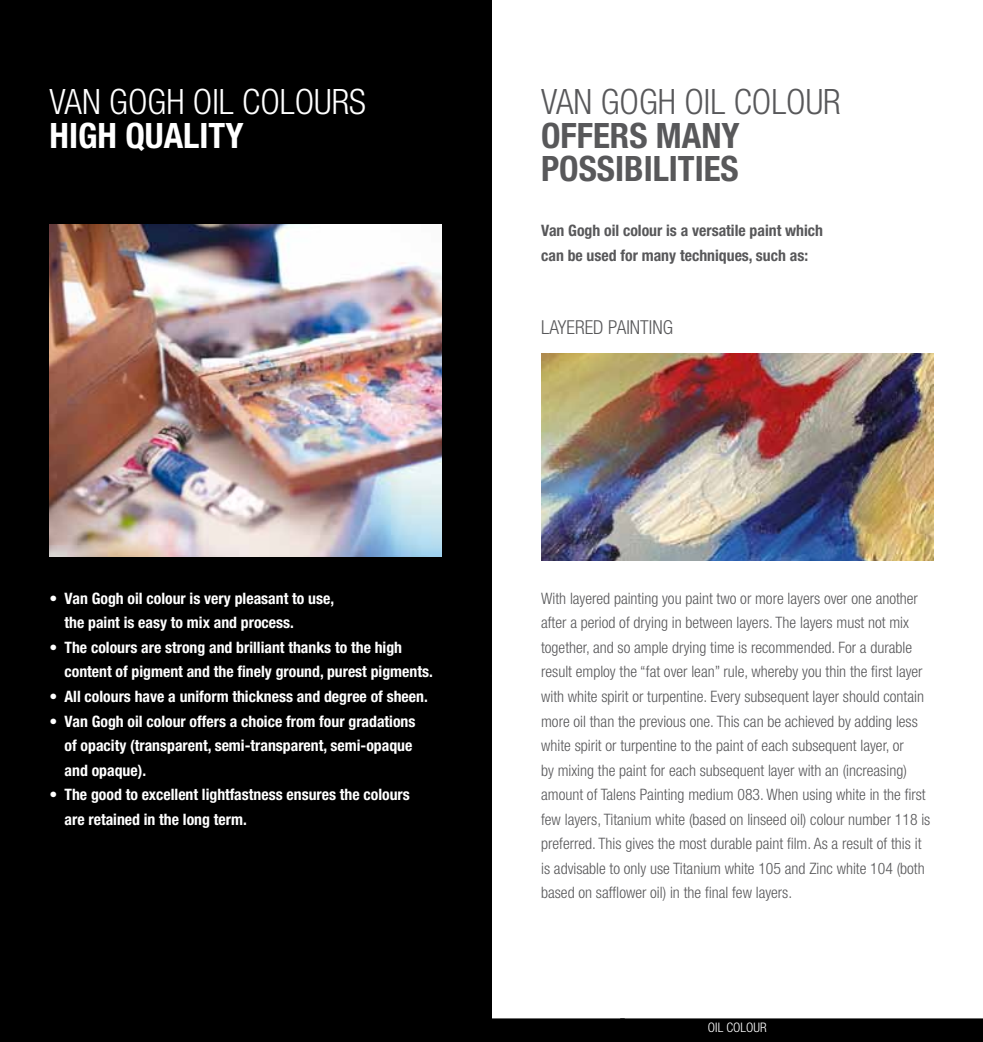
<style>
.page{position:relative;width:983px;height:1042px;background:#fff}
.page>*{position:absolute;margin:0;border:0;box-sizing:border-box;transform-origin:0 0}
.t1{font:700 condensed 35px/33.2px "Helvetica Neue LT Std";color:#58585a}
.t2{font:300 condensed 35px "Helvetica Neue LT Std";color:#fff}
.t3{font:300 condensed 35px "Helvetica Neue LT Std";color:#58585a}
.t4{font:700 condensed 35px "Helvetica Neue LT Std";color:#fff}
.t5{font:300 condensed 19.25px "Helvetica Neue LT Std";letter-spacing:.045em;color:#58585a}
.t6{font:300 condensed 15.75px/24.5px "Helvetica Neue LT Std";color:#58585a}
.t7{font:700 condensed 15.75px/24.5px "Helvetica Neue LT Std";color:#fff}
.t8{font:700 condensed 15.75px/24.5px "Helvetica Neue LT Std";color:#58585a}
.t9{font:300 condensed 13.12px "Helvetica Neue LT Std";color:#fff}
</style>
<div class="page">
<div style="left:620px;top:1018px;width:362px;height:24px;background:#000"></div>
<div style="left:491px;top:1018px;width:133px;height:24px;background:#000"></div>
<div style="left:0;top:0;width:491px;height:1042px;background:#000"></div>
<img style="left:541px;top:354px;width:392px;height:206px">
<img style="left:50px;top:224px;width:391px;height:333px">
<h1 class="t2" style="left:50px;top:82px;width:97px">Van Gogh</h1>
<h1 class="t2" style="left:193px;top:82px;width:68px">oil colour</h1>
<h1 class="t2" style="left:349px;top:82px;width:18px">s</h1>
<h1 class="t4" style="left:50px;top:114px;width:17px">high</h1>
<h1 class="t4" style="left:125px;top:114px;width:18px">quality</h1>
<p class="t7" style="left:64px;top:586px;width:271px;text-indent:-15px">• Van Gogh oil colour is very pleasant to use, the paint is easy to mix and process.</p>
<p class="t7" style="left:64px;top:635px;width:370px;text-indent:-15px">• The colours are strong and brilliant thanks to the high content of pigment and the finely ground, purest pigments.</p>
<p class="t7" style="left:50px;top:684px;width:379px">• All colours have a uniform thickness and degree of sheen.</p>
<p class="t7" style="left:64px;top:708px;width:352px;text-indent:-15px">• Van Gogh oil colour offers a choice from four gradations of opacity (transparent, semi-transparent, semi-opaque and opaque).</p>
<p class="t7" style="left:64px;top:782px;width:347px;text-indent:-15px">• The good to excellent lightfastness ensures the colours are retained in the long term.</p>
<h1 class="t3" style="left:541px;top:82px;width:97px">Van Gogh</h1>
<h1 class="t3" style="left:684px;top:82px;width:68px">oil colour</h1>
<h1 class="t1" style="left:541px;top:118px;width:161px">offers many possibilitie</h1>
<h1 class="t1" style="left:720px;top:151px;width:20px">s</h1>
<p class="t8" style="left:541px;top:218px;width:283px">Van Gogh oil colour is a versatile paint which can be used for many techniques, such as:</p>
<p class="t5" style="left:541px;top:316px;width:76px">Layered painting</p>
<p class="t6" style="left:541px;top:586px;width:390px">With layered painting you paint two or more layers over one another after a period of drying in between layers. The layers must not mix together, and so ample drying time is recommended. For a durable result employ the “fat over lean” rule, whereby you thin the first layer with white spirit or turpentine. Every subsequent layer should contain more oil than the previous one. This can be achieved by adding less white spirit or turpentine to the paint of each subsequent layer, or<br>by mixing the paint for each subsequent layer with an (increasing) amount of Talens Painting medium 083. When using white in the first few layers, Titanium white (based on linseed oil) colour number 118 is preferred. This gives the most durable paint film. As a result of this it is advisable to only use Titanium white 105 and Zinc white 104 (both based on safflower oil) in the final few layers.</p>
<p class="t9" style="left:707px;top:1020px;width:60px">OIL COLOUR</p>
</div>
